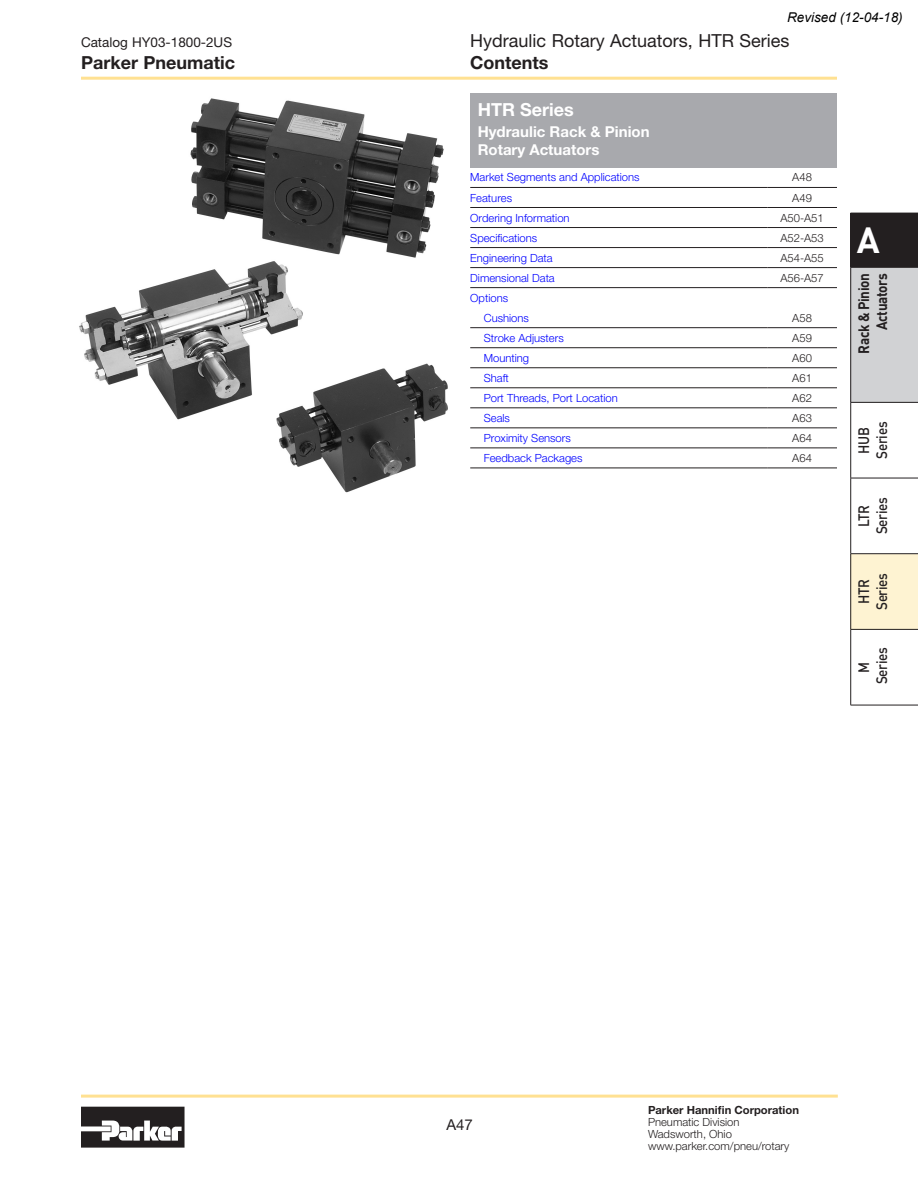
<style>
.page{position:relative;width:918px;height:1188px;background:#fff}
.page>*{position:absolute;margin:0;border:0;box-sizing:border-box;transform-origin:0 0}
.t1{font:700 36px "DIN";color:#fff}
.t2{font:18px "Helvetica Neue LT Std";color:#231f20}
.t3{font:700 18px "Helvetica Neue LT Std";color:#231f20}
.t4{font:700 18px "Helvetica Neue LT Std";color:#fff}
.t5{font:700 15px/18px "Helvetica Neue LT Std";color:#fff}
.t6{font:500 15px/18px "DIN";letter-spacing:-.025em;color:#231f20;text-align:center;scale:.9 1}
.t7{font:700 15px/18px "DIN";letter-spacing:-.025em;color:#231f20;text-align:right;scale:.9 1}
.t8{font:15px "Helvetica Neue LT Std";color:#231f20}
.t9{font:13.5px "Helvetica Neue LT Std";color:#231f20}
.t10{font:italic 13.5px "Arial";color:#000}
.t11{font:300 11.25px/20.1px "Helvetica Neue LT Std";color:#00f}
.t12{font:300 11.25px/12px "Helvetica Neue LT Std";color:#231f20}
.t13{font:700 11.25px "Helvetica Neue LT Std";color:#231f20}
</style>
<div class="page">
<hr style="left:81px;top:1095px;width:757px;height:3px;background:#ffe192">
<hr style="left:81px;top:77px;width:756px;height:3px;background:#ffe192">
<svg style="left:81px;top:1107px;width:104px;height:41px"></svg>
<div style="left:851px;top:213px;width:67px;height:54px;background:#231f20"></div>
<div style="left:851px;top:267px;width:67px;height:135px;background:#d1d2d4"></div>
<div style="left:851px;top:554px;width:67px;height:75px;background:#fef3d2"></div>
<hr style="left:851px;top:266px;width:67px;height:2px;background:#231f20">
<hr style="left:850px;top:213px;width:1px;height:54px;background:#231f20">
<hr style="left:850px;top:267px;width:1px;height:135px;background:#231f20">
<hr style="left:850px;top:402px;width:68px;height:1px;background:#231f20">
<hr style="left:850px;top:403px;width:1px;height:75px;background:#231f20">
<hr style="left:850px;top:478px;width:68px;height:1px;background:#231f20">
<hr style="left:850px;top:478px;width:1px;height:75px;background:#231f20">
<hr style="left:850px;top:553px;width:68px;height:1px;background:#231f20">
<hr style="left:850px;top:554px;width:1px;height:75px;background:#231f20">
<hr style="left:850px;top:629px;width:68px;height:1px;background:#231f20">
<hr style="left:850px;top:630px;width:1px;height:75px;background:#231f20">
<hr style="left:850px;top:705px;width:68px;height:1px;background:#231f20">
<hr style="left:470px;top:187px;width:297px;height:1px;background:#231f20">
<hr style="left:767px;top:187px;width:70px;height:1px;background:#231f20">
<hr style="left:470px;top:207px;width:297px;height:1px;background:#231f20">
<hr style="left:767px;top:207px;width:70px;height:1px;background:#231f20">
<hr style="left:470px;top:227px;width:297px;height:1px;background:#231f20">
<hr style="left:767px;top:227px;width:70px;height:1px;background:#231f20">
<hr style="left:470px;top:247px;width:297px;height:1px;background:#231f20">
<hr style="left:767px;top:247px;width:70px;height:1px;background:#231f20">
<hr style="left:470px;top:267px;width:297px;height:1px;background:#231f20">
<hr style="left:767px;top:267px;width:70px;height:1px;background:#231f20">
<hr style="left:470px;top:327px;width:297px;height:1px;background:#231f20">
<hr style="left:767px;top:327px;width:70px;height:1px;background:#231f20">
<hr style="left:470px;top:347px;width:297px;height:1px;background:#231f20">
<hr style="left:767px;top:347px;width:70px;height:1px;background:#231f20">
<hr style="left:470px;top:368px;width:297px;height:1px;background:#231f20">
<hr style="left:767px;top:368px;width:70px;height:1px;background:#231f20">
<hr style="left:470px;top:388px;width:297px;height:1px;background:#231f20">
<hr style="left:767px;top:388px;width:70px;height:1px;background:#231f20">
<hr style="left:470px;top:408px;width:297px;height:1px;background:#231f20">
<hr style="left:767px;top:408px;width:70px;height:1px;background:#231f20">
<hr style="left:470px;top:428px;width:297px;height:1px;background:#231f20">
<hr style="left:767px;top:428px;width:70px;height:1px;background:#231f20">
<hr style="left:470px;top:448px;width:297px;height:1px;background:#231f20">
<hr style="left:767px;top:448px;width:70px;height:1px;background:#231f20">
<hr style="left:470px;top:468px;width:297px;height:1px;background:#231f20">
<hr style="left:767px;top:468px;width:70px;height:1px;background:#231f20">
<hr style="left:470px;top:287px;width:297px;height:1px;background:#231f20">
<hr style="left:767px;top:287px;width:70px;height:1px;background:#231f20">
<img style="left:190px;top:98px;width:254px;height:160px">
<img style="left:79px;top:255px;width:231px;height:165px">
<img style="left:268px;top:358px;width:180px;height:135px">
<div style="left:470px;top:93px;width:367px;height:75px;background:#a8a9ad"></div>
<p class="t9" style="left:81px;top:35px;width:153px">Catalog HY03-1800-2US</p>
<h2 class="t3" style="left:81px;top:51px;width:156px">Parker Pneumatic</h2>
<p class="t10" style="left:787px;top:9px;width:117px">Revised (12-04-18)</p>
<h2 class="t2" style="left:470px;top:30px;width:321px">Hydraulic Rotary Actuators, HTR Series</h2>
<h2 class="t3" style="left:470px;top:51px;width:80px">Contents</h2>
<h2 class="t4" style="left:478px;top:99px;width:97px">HTR Series</h2>
<h3 class="t5" style="left:478px;top:123px;width:173px">Hydraulic Rack &amp; Pinion<br>Rotary Actuators</h3>
<p class="t11" style="left:470px;top:167px;width:171px">Market Segments and Applications</p>
<p class="t12" style="left:792px;top:171px;width:21px">A48</p>
<p class="t11" style="left:470px;top:187px;width:43px">Features</p>
<p class="t12" style="left:792px;top:191px;width:21px">A49</p>
<p class="t11" style="left:470px;top:207px;width:101px">Ordering Information</p>
<p class="t12" style="left:780px;top:211px;width:45px">A50-A51</p>
<p class="t11" style="left:470px;top:227px;width:69px">Specifications</p>
<p class="t12" style="left:780px;top:231px;width:45px">A52-A53</p>
<p class="t11" style="left:470px;top:247px;width:84px">Engineering Data</p>
<p class="t12" style="left:780px;top:251px;width:45px">A54-A55</p>
<p class="t11" style="left:470px;top:267px;width:86px">Dimensional Data</p>
<p class="t12" style="left:780px;top:271px;width:45px">A56-A57</p>
<p class="t11" style="left:484px;top:287px;width:47px;text-indent:-14px">Options<br>Cushions</p>
<p class="t12" style="left:792px;top:311px;width:21px">A58</p>
<p class="t11" style="left:484px;top:327px;width:82px">Stroke Adjusters</p>
<p class="t12" style="left:792px;top:332px;width:21px">A59</p>
<p class="t11" style="left:484px;top:348px;width:47px">Mounting</p>
<p class="t12" style="left:792px;top:352px;width:21px">A60</p>
<p class="t11" style="left:484px;top:368px;width:27px">Shaft</p>
<p class="t12" style="left:792px;top:372px;width:21px">A61</p>
<p class="t11" style="left:484px;top:388px;width:136px">Port Threads, Port Location</p>
<p class="t12" style="left:792px;top:392px;width:21px">A62</p>
<p class="t11" style="left:484px;top:408px;width:28px">Seals</p>
<p class="t12" style="left:792px;top:412px;width:21px">A63</p>
<p class="t11" style="left:484px;top:428px;width:89px">Proximity Sensors</p>
<p class="t12" style="left:792px;top:432px;width:21px">A64</p>
<p class="t11" style="left:484px;top:448px;width:100px">Feedback Packages</p>
<p class="t12" style="left:792px;top:452px;width:21px">A64</p>
<h1 class="t1" style="left:857px;top:216px;width:24px">A</h1>
<h3 class="t7" style="left:854px;top:354px;width:91px;rotate:-90deg">Rack &amp; Pinion<br>Actuators</h3>
<h3 class="t6" style="left:854px;top:459px;width:43px;rotate:-90deg">HUB<br>Series</h3>
<h3 class="t6" style="left:854px;top:534px;width:43px;rotate:-90deg">LTR<br>Series</h3>
<h3 class="t6" style="left:854px;top:610px;width:43px;rotate:-90deg">HTR<br>Series</h3>
<h3 class="t6" style="left:854px;top:684px;width:43px;rotate:-90deg">M<br>Series</h3>
<h3 class="t8" style="left:446px;top:1115px;width:28px">A47</h3>
<p class="t13" style="left:648px;top:1103px;width:153px">Parker Hannifin Corporation</p>
<p class="t12" style="left:648px;top:1116px;width:143px">Pneumatic Division<br>Wadsworth, Ohio www.parker.com/pneu/rotary</p>
</div>
